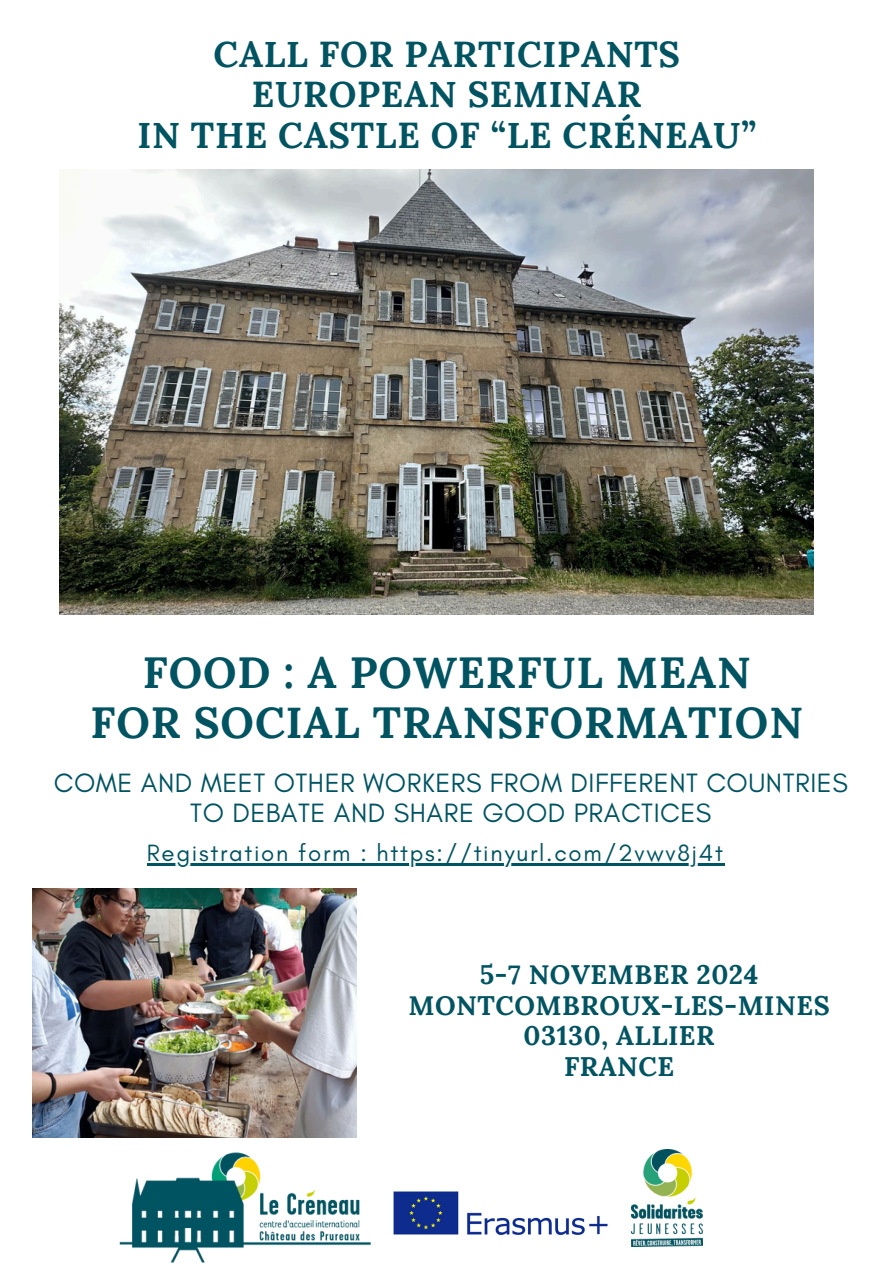
<style>
.page{position:relative;width:894px;height:1264px;background:#fff}
.page>*{position:absolute;margin:0;border:0;box-sizing:border-box;transform-origin:0 0}
.t1{font:700 43.5px/49.5px "Lora";letter-spacing:.02em;color:#005361;text-align:center}
.t2{font:700 36px/40.5px "Lora";letter-spacing:.02em;color:#005361;text-align:center}
.t3{font:27px/30.3px "Glacial Indifference";letter-spacing:.02em;color:#005361;text-align:center}
.t4{font:700 26.85px/30.5px "Lora";letter-spacing:.02em;color:#005361;text-align:center}
.t5{font:24px "Glacial Indifference";letter-spacing:.07em;color:#005361}
</style>
<div class="page">
<img style="left:119px;top:1152px;width:252px;height:111px">
<img style="left:393px;top:1191px;width:215px;height:44px">
<img style="left:631px;top:1149px;width:71px;height:97px">
<img style="left:60px;top:169px;width:752px;height:445px">
<img style="left:33px;top:888px;width:323px;height:249px">
<hr style="left:147px;top:862px;width:577px;height:3px;background:#005361">
<p class="t2" style="left:137px;top:33px;width:620px">CALL FOR PARTICIPANTS<br>EUROPEAN SEMINAR<br>IN THE CASTLE OF “LE CRÉNEAU”</p>
<h3 class="t1" style="left:91px;top:647px;width:713px">FOOD : A POWERFUL MEAN<br>FOR SOCIAL TRANSFORMATION</h3>
<p class="t3" style="left:54px;top:767px;width:795px">COME AND MEET OTHER WORKERS FROM DIFFERENT COUNTRIES<br>TO DEBATE AND SHARE GOOD PRACTICES</p>
<p class="t5" style="left:147px;top:837px;width:577px">Registration form : https://tinyurl.com/2vwv8j4t</p>
<p class="t4" style="left:408px;top:959px;width:422px">5-7 NOVEMBER 2024<br>MONTCOMBROUX-LES-MINES<br>03130, ALLIER<br>FRANCE</p>
</div>
